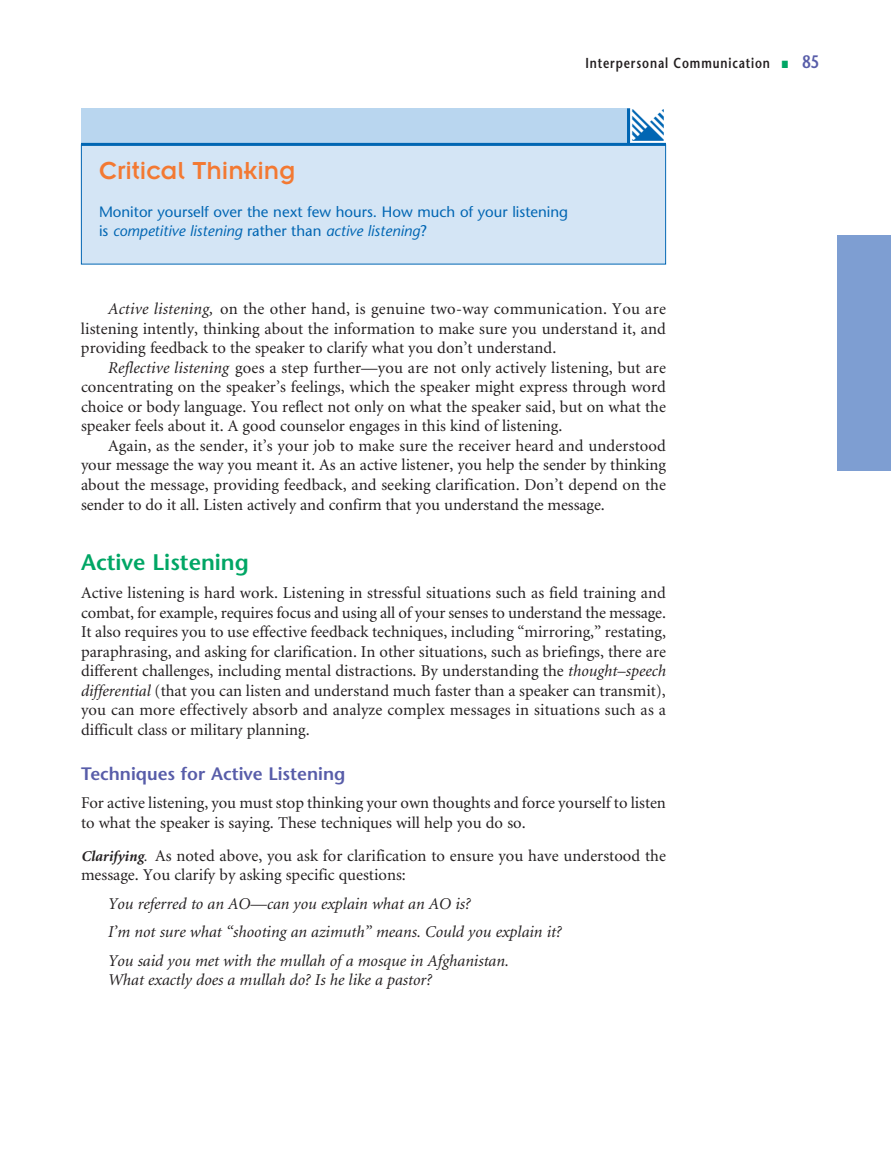
<style>
.page{position:relative;width:891px;height:1176px;background:#fff}
.page>*{position:absolute;margin:0;border:0;box-sizing:border-box;transform-origin:0 0}
.t1{font:36px "Mini Pics Doohickies";color:#fff}
.t2{font:27px "Insignia";color:#f37932}
.t3{font:600 22.5px "Stone Sans";color:#00a665}
.t4{font:600 18px "Stone Sans";color:#585da9}
.t5{font:16.5px/19.5px "Minion";color:#231f20;text-align:justify}
.t6{font:italic 16.5px/28.5px "Minion";color:#231f20}
.t7{font:15px/19.5px "Stone Sans";color:#0166b3}
.t8{font:600 14.4px "Stone Sans";letter-spacing:.075em;color:#231f20;scale:.8 1}
.s1{font-style:italic}
.s2{color:#00a665}
.s3{font-size:18px;color:#585da9}
.s4{font-weight:700;font-style:italic;font-size:15px}
.s5{font-size:15px}
</style>
<div class="page">
<svg style="left:80px;top:108px;width:811px;height:363px"></svg>
<h2 class="t2" style="left:99px;top:162px;width:198px">Critical Thinking</h2>
<p class="t7" style="left:99px;top:203px;width:471px">Monitor yourself over the next few hours. How much of your listening is <span class="s1">competitive listening</span> rather than <span class="s1">active listening</span>?</p>
<p class="t8" style="left:585px;top:57px;width:294px">Interpersonal Communication <span class="s2">■</span> <span class="s3">85</span></p>
<h1 class="t1" style="left:630px;top:109px;width:37px">e</h1>
<p class="t5" style="left:81px;top:300px;width:587px;text-indent:27px"><span class="s1">Active listening,</span> on the other hand, is genuine two-way communication. You are listening intently, thinking about the information to make sure you understand it, and providing feedback to the speaker to clarify what you don’t understand.</p>
<p class="t5" style="left:81px;top:359px;width:587px;text-indent:27px"><span class="s1">Reflective listening</span> goes a step further—you are not only actively listening, but are concentrating on the speaker’s feelings, which the speaker might express through word choice or body language. You reflect not only on what the speaker said, but on what the speaker feels about it. A good counselor engages in this kind of listening.</p>
<p class="t5" style="left:81px;top:437px;width:587px;text-indent:27px">Again, as the sender, it’s your job to make sure the receiver heard and understood your message the way you meant it. As an active listener, you help the sender by thinking about the message, providing feedback, and seeking clarification. Don’t depend on the sender to do it all. Listen actively and confirm that you understand the message.</p>
<h3 class="t3" style="left:81px;top:553px;width:169px">Active Listening</h3>
<p class="t5" style="left:81px;top:584px;width:587px">Active listening is hard work. Listening in stressful situations such as field training and combat, for example, requires focus and using all of your senses to understand the message.<br>It also requires you to use effective feedback techniques, including “mirroring,” restating, paraphrasing, and asking for clarification. In other situations, such as briefings, there are different challenges, including mental distractions. By understanding the <span class="s1">thought–speech differential</span> (that you can listen and understand much faster than a speaker can transmit), you can more effectively absorb and analyze complex messages in situations such as a difficult class or military planning.</p>
<p class="t4" style="left:81px;top:766px;width:266px">Techniques for Active Listening</p>
<p class="t5" style="left:81px;top:794px;width:587px">For active listening, you must stop thinking your own thoughts and force yourself to listen to what the speaker is saying. These techniques will help you do so.</p>
<p class="t5" style="left:81px;top:846px;width:586px"><span class="s4">Clarifying</span><span class="s5">.</span> As noted above, you ask for clarification to ensure you have understood the message. You clarify by asking specific questions:</p>
<p class="t6" style="left:108px;top:890px;width:455px">You referred to an AO—can you explain what an AO is?<br>I’m not sure what “shooting an azimuth” means. Could you explain it?<br>You said you met with the mullah of a mosque in Afghanistan.</p>
<p class="t6" style="left:108px;top:966px;width:325px">What exactly does a mullah do? Is he like a pastor?</p>
</div>
